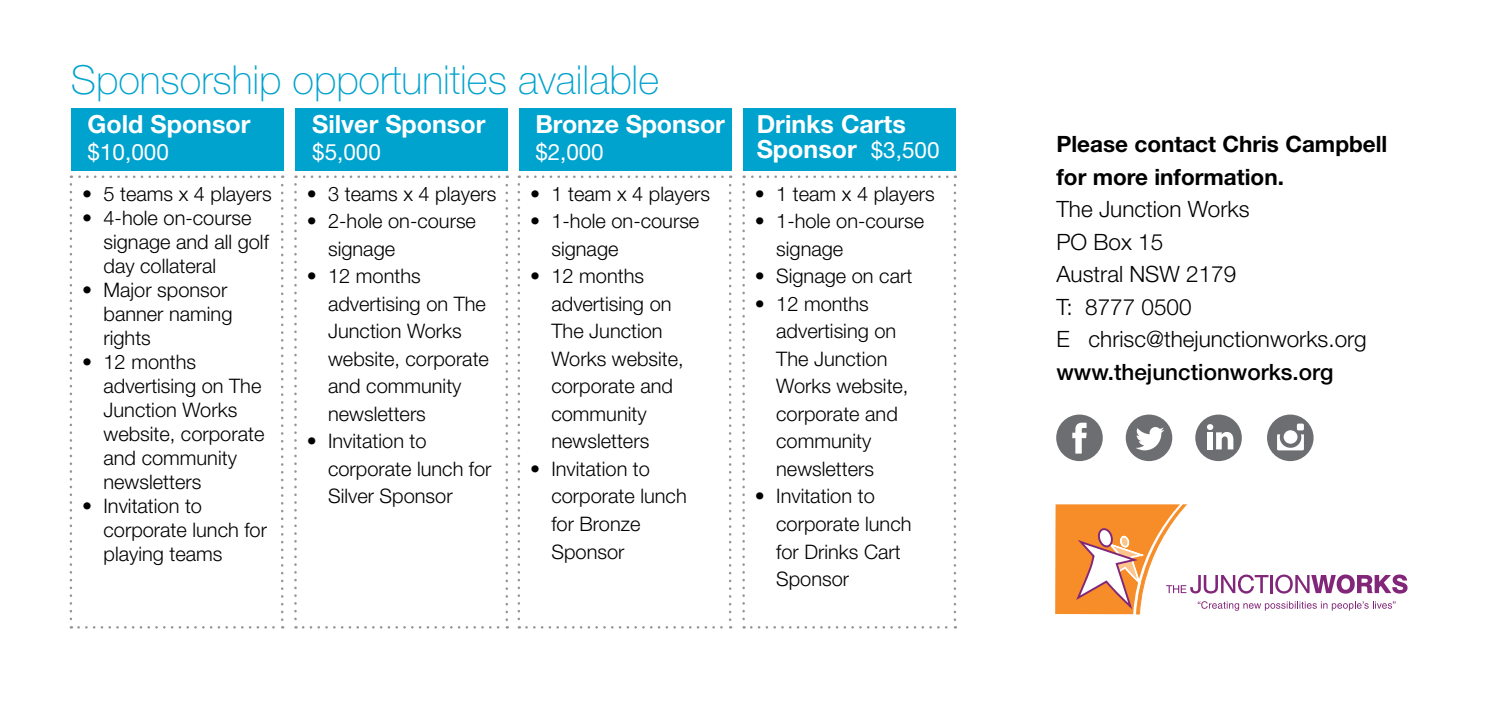
<style>
.page{position:relative;width:1489px;height:702px;background:#fff}
.page>*{position:absolute;margin:0;border:0;box-sizing:border-box;transform-origin:0 0}
.t1{font:100 40px "Helvetica Neue";color:#00a2ce}
.t2{font:700 25px/25px "Helvetica Neue";color:#fff}
.t3{font:300 22.5px/32.5px "Helvetica Neue";color:#000}
.t4{font:700 22.5px/32.5px "Helvetica Neue";color:#000}
.t5{font:500 22.5px "Helvetica Neue";color:#000}
.t6{font:22.5px "Helvetica Neue";color:#fff}
.t7{font:300 20px/27.5px "Helvetica Neue";color:#000}
.s1{font-weight:400;font-size:22.5px}
</style>
<div class="page">
<div style="left:71px;top:108px;width:212px;height:62px;background:#00a2ce"></div>
<div style="left:295px;top:108px;width:213px;height:62px;background:#00a2ce"></div>
<div style="left:519px;top:108px;width:212px;height:62px;background:#00a2ce"></div>
<div style="left:743px;top:108px;width:213px;height:62px;background:#00a2ce"></div>
<svg style="left:1055px;top:504px;width:352px;height:110px"></svg>
<svg style="left:70px;top:184px;width:2px;height:444px"></svg>
<svg style="left:78px;top:626px;width:205px;height:2px"></svg>
<svg style="left:281px;top:175px;width:2px;height:444px"></svg>
<svg style="left:71px;top:175px;width:204px;height:3px"></svg>
<svg style="left:294px;top:184px;width:3px;height:444px"></svg>
<svg style="left:303px;top:626px;width:205px;height:2px"></svg>
<svg style="left:505px;top:175px;width:3px;height:444px"></svg>
<svg style="left:295px;top:175px;width:204px;height:3px"></svg>
<svg style="left:517px;top:184px;width:3px;height:444px"></svg>
<svg style="left:526px;top:626px;width:205px;height:2px"></svg>
<svg style="left:729px;top:175px;width:2px;height:444px"></svg>
<svg style="left:519px;top:175px;width:203px;height:3px"></svg>
<svg style="left:742px;top:184px;width:2px;height:444px"></svg>
<svg style="left:751px;top:626px;width:204px;height:2px"></svg>
<svg style="left:953px;top:175px;width:3px;height:444px"></svg>
<svg style="left:743px;top:175px;width:204px;height:3px"></svg>
<div style="left:1056px;top:414px;width:46px;height:47px;background:#6d6e71;border-radius:50%"></div>
<div style="left:1125px;top:414px;width:47px;height:47px;background:#6d6e71;border-radius:50%"></div>
<div style="left:1195px;top:414px;width:46px;height:47px;background:#6d6e71;border-radius:50%"></div>
<svg style="left:1072px;top:422px;width:14px;height:31px"></svg>
<svg style="left:1136px;top:427px;width:28px;height:23px"></svg>
<div style="left:1207px;top:432px;width:5px;height:17px;background:#fff"></div>
<div style="left:1206px;top:424px;width:7px;height:6px;background:#fff;border-radius:50%"></div>
<svg style="left:1216px;top:432px;width:17px;height:17px"></svg>
<div style="left:1266px;top:414px;width:47px;height:47px;background:#6d6e71;border-radius:50%"></div>
<div style="left:1296px;top:423px;width:7px;height:7px;background:#fff;border-radius:2px"></div>
<svg style="left:1277px;top:434px;width:26px;height:16px"></svg>
<div style="left:1283px;top:430px;width:14px;height:13px;background:#fff;border-radius:50%"></div>
<h1 class="t1" style="left:71px;top:57px;width:589px">Sponsorship opportunities available</h1>
<p class="t2" style="left:88px;top:111px;width:164px">Gold Sponsor</p>
<p class="t6" style="left:88px;top:139px;width:83px">$10,000</p>
<p class="t7" style="left:82px;top:179px;width:191px">• 5 teams x 4 players</p>
<p class="t7" style="left:103px;top:205px;width:167px;line-height:24px;text-indent:-21px">• 4-hole on-course signage and all golf day collateral</p>
<p class="t7" style="left:103px;top:277px;width:130px;line-height:24px;text-indent:-21px">• Major sponsor banner naming rights</p>
<p class="t7" style="left:103px;top:349px;width:162px;line-height:24px;text-indent:-21px">• 12 months advertising on The<br>Junction Works website, corporate and community newsletters</p>
<p class="t7" style="left:103px;top:493px;width:165px;line-height:24px;text-indent:-21px">• Invitation to corporate lunch for playing teams</p>
<p class="t2" style="left:312px;top:111px;width:175px">Silver Sponsor</p>
<p class="t6" style="left:312px;top:139px;width:70px">$5,000</p>
<p class="t7" style="left:307px;top:179px;width:191px">• 3 teams x 4 players</p>
<p class="t7" style="left:328px;top:207px;width:149px;text-indent:-21px">• 2-hole on-course signage</p>
<p class="t7" style="left:328px;top:262px;width:162px;text-indent:-21px">• 12 months advertising on The<br>Junction Works website, corporate and community newsletters</p>
<p class="t7" style="left:328px;top:427px;width:165px;text-indent:-21px">• Invitation to corporate lunch for<br>Silver Sponsor</p>
<p class="t2" style="left:535px;top:111px;width:191px">Bronze Sponsor</p>
<p class="t6" style="left:535px;top:139px;width:70px">$2,000</p>
<p class="t7" style="left:530px;top:179px;width:181px">• 1 team x 4 players</p>
<p class="t7" style="left:551px;top:207px;width:149px;text-indent:-21px">• 1-hole on-course signage</p>
<p class="t7" style="left:551px;top:262px;width:134px;text-indent:-21px">• 12 months advertising on<br>The Junction<br>Works website, corporate and community newsletters</p>
<p class="t7" style="left:551px;top:454px;width:137px;text-indent:-21px">• Invitation to corporate lunch for Bronze<br>Sponsor</p>
<p class="t2" style="left:756px;top:111px;width:184px">Drinks Carts<br>Sponsor <span class="s1">$3,500</span></p>
<p class="t7" style="left:755px;top:179px;width:181px">• 1 team x 4 players</p>
<p class="t7" style="left:776px;top:207px;width:149px;text-indent:-21px">• 1-hole on-course signage</p>
<p class="t7" style="left:755px;top:262px;width:159px">• Signage on cart</p>
<p class="t7" style="left:776px;top:289px;width:134px;text-indent:-21px">• 12 months advertising on<br>The Junction<br>Works website, corporate and community newsletters</p>
<p class="t7" style="left:776px;top:482px;width:137px;text-indent:-21px">• Invitation to corporate lunch for Drinks Cart<br>Sponsor</p>
<p class="t4" style="left:1056px;top:127px;width:332px">Please contact Chris Campbell for more information.</p>
<p class="t3" style="left:1056px;top:192px;width:312px">The Junction Works<br>PO Box 15<br>Austral NSW 2179<br>T: 8777 0500<br>E chrisc@thejunctionworks.org</p>
<p class="t5" style="left:1056px;top:358px;width:278px">www.thejunctionworks.org</p>
</div>
